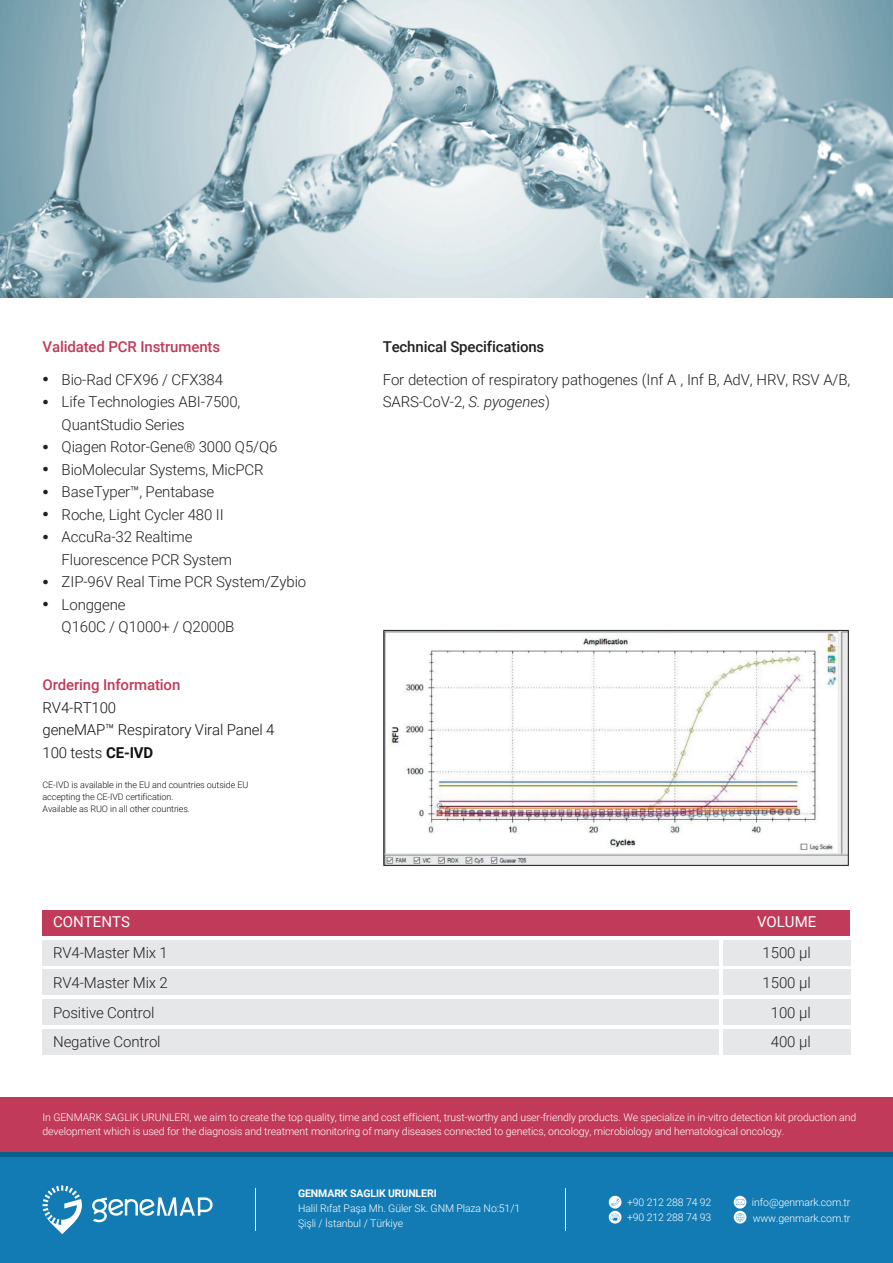
<style>
.page{position:relative;width:893px;height:1263px;background:#fff}
.page>*{position:absolute;margin:0;border:0;box-sizing:border-box;transform-origin:0 0}
.t1{font:300 15px/22.5px "Roboto";letter-spacing:-.01em;color:#231f20}
.t2{font:300 15px/22.5px "Roboto";letter-spacing:-.01em;color:#101315}
.t3{font:500 15px "Roboto";letter-spacing:-.01em;color:#c23a59}
.t4{font:500 15px "Roboto";letter-spacing:-.01em;color:#231f20}
.t5{font:15px "Roboto";color:#fff}
.t6{font:300 10.5px/15px "Roboto";letter-spacing:-.01em;color:#fff}
.t7{font:700 10.5px "Roboto";letter-spacing:-.01em;color:#fff}
.t8{font:10.5px/22.5px "Arial";color:#231f20}
.t9{font:300 9px/12px "Roboto";letter-spacing:-.01em;color:#101315}
.s1{font-weight:700}
.s2{font-style:italic}
</style>
<div class="page">
<div style="left:43px;top:940px;width:676px;height:25px;background:#e6e7e9"></div>
<div style="left:43px;top:969px;width:676px;height:26px;background:#e6e7e9"></div>
<div style="left:43px;top:999px;width:676px;height:26px;background:#e6e7e9"></div>
<div style="left:43px;top:1029px;width:676px;height:25px;background:#e6e7e9"></div>
<div style="left:723px;top:969px;width:127px;height:26px;background:#e6e7e9"></div>
<div style="left:723px;top:940px;width:127px;height:25px;background:#e6e7e9"></div>
<div style="left:723px;top:1029px;width:127px;height:25px;background:#e6e7e9"></div>
<div style="left:723px;top:999px;width:127px;height:26px;background:#e6e7e9"></div>
<img style="left:383px;top:629px;width:466px;height:238px">
<div style="left:0;top:1097px;width:893px;height:55px;background:#c23a59"></div>
<div style="left:0;top:1157px;width:893px;height:106px;background:#137bb4"></div>
<div style="left:0;top:1152px;width:893px;height:5px;background:#0b5d8a"></div>
<hr style="left:255px;top:1188px;width:1px;height:43px;background:#fff">
<hr style="left:565px;top:1188px;width:1px;height:43px;background:#fff">
<div style="left:609px;top:1196px;width:12px;height:12px;background:#fff;border-radius:50%"></div>
<svg style="left:611px;top:1198px;width:8px;height:8px"></svg>
<svg style="left:609px;top:1211px;width:12px;height:12px"></svg>
<svg style="left:611px;top:1214px;width:8px;height:7px"></svg>
<svg style="left:734px;top:1196px;width:12px;height:12px"></svg>
<svg style="left:736px;top:1199px;width:8px;height:6px"></svg>
<svg style="left:43px;top:1185px;width:39px;height:49px"></svg>
<svg style="left:92px;top:1197px;width:121px;height:25px"></svg>
<div style="left:43px;top:910px;width:807px;height:25px;background:#c23a59"></div>
<img style="left:0;top:0;width:893px;height:298px">
<svg style="left:734px;top:1211px;width:12px;height:12px"></svg>
<svg style="left:736px;top:1213px;width:8px;height:8px"></svg>
<h1 class="t3" style="left:43px;top:336px;width:179px">Validated PCR Instruments</h1>
<p class="t1" style="left:62px;top:367px;width:246px">Bio-Rad CFX96 / CFX384<br>Life Technologies ABI-7500,<br>QuantStudio Series<br>Qiagen Rotor-Gene® 3000 Q5/Q6<br>BioMolecular Systems, MicPCR<br>BaseTyper™, Pentabase<br>Roche, Light Cycler 480 II<br>AccuRa-32 Realtime<br>Fluorescence PCR System<br>ZIP-96V Real Time PCR System/Zybio<br>Longgene<br>Q160C / Q1000+ / Q2000B</p>
<p class="t8" style="left:43px;top:367px;width:8px">● ●</p>
<p class="t8" style="left:43px;top:435px;width:8px;text-align:justify">● ● ● ● ●</p>
<p class="t8" style="left:43px;top:570px;width:8px">● ●</p>
<h1 class="t3" style="left:43px;top:674px;width:139px">Ordering Information</h1>
<h1 class="t2" style="left:43px;top:695px;width:234px">RV4-RT100<br>geneMAP™ Respiratory Viral Panel 4<br>100 tests <span class="s1">CE-IVD</span></h1>
<p class="t9" style="left:43px;top:779px;width:207px">CE-IVD is available in the EU and countries outside EU accepting the CE-IVD certification.<br>Available as RUO in all other countries.</p>
<h1 class="t4" style="left:383px;top:336px;width:163px">Technical Specifications</h1>
<h1 class="t1" style="left:383px;top:367px;width:469px">For detection of respiratory pathogenes (Inf A , Inf B, AdV, HRV, RSV A/B,<br>SARS-CoV-2, <span class="s2">S. pyogenes</span>)</h1>
<h1 class="t5" style="left:53px;top:911px;width:78px">CONTENTS</h1>
<h1 class="t5" style="left:757px;top:911px;width:61px">VOLUME</h1>
<h1 class="t1" style="left:53px;top:937px;width:116px;line-height:29.7px">RV4-Master Mix 1<br>RV4-Master Mix 2<br>Positive Control<br>Negative Control</h1>
<h1 class="t1" style="left:762px;top:937px;width:50px;line-height:29.7px;text-align:center">1500 µl<br>1500 µl<br>100 µl<br>400 µl</h1>
<p class="t6" style="left:43px;top:1110px;width:815px;line-height:13.5px">In GENMARK SAGLIK URUNLERI, we aim to create the top quality, time and cost efficient, trust-worthy and user-friendly products. We specialize in in-vitro detection kit production and development which is used for the diagnosis and treatment monitoring of many diseases connected to genetics, oncology, microbiology and hematological oncology.</p>
<p class="t7" style="left:298px;top:1186px;width:140px">GENMARK SAGLIK URUNLERI</p>
<p class="t6" style="left:298px;top:1201px;width:224px">Halil Rıfat Paşa Mh. Güler Sk. GNM Plaza No:51/1<br>Şişli / İstanbul / Türkiye</p>
<p class="t6" style="left:627px;top:1194px;width:86px">+90 212 288 74 92 +90 212 288 74 93</p>
<p class="t6" style="left:752px;top:1193px;width:100px;line-height:16.4px">info@genmark.com.tr www.genmark.com.tr</p>
</div>
